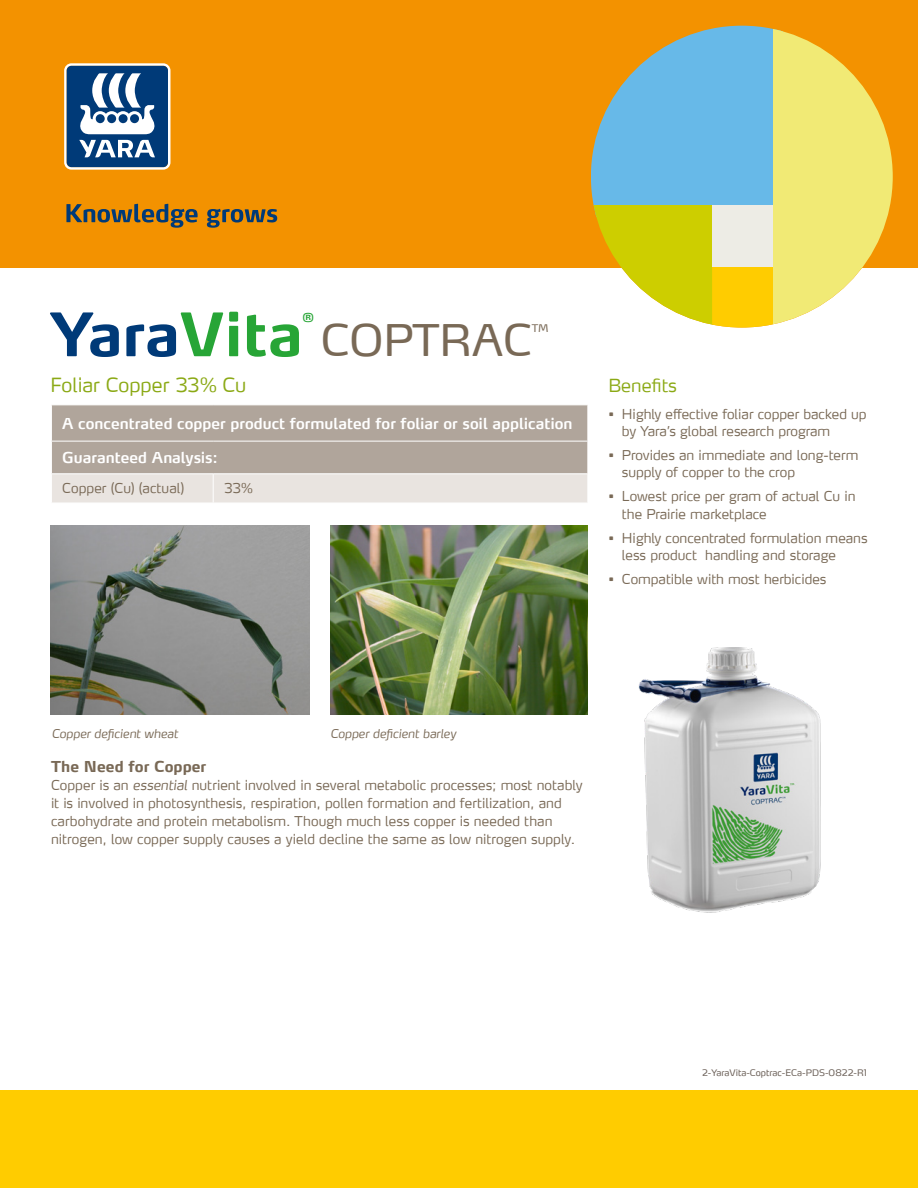
<style>
.page{position:relative;width:918px;height:1188px;background:#fff}
.page>*{position:absolute;margin:0;border:0;box-sizing:border-box;transform-origin:0 0}
.t1{font:700 59.25px "Yara Max LF";color:#003a78}
.t2{font:43.5px "Yara Max LF";color:#796956}
.subhead{font:300 19.5px "Yara Max LF";color:#8ba915}
.t3{font:300 18px "Yara Max LF";color:#8ba915}
.t4{font:600 15px "Yara Max LF";color:#fff}
.t5{font:700 15px "Yara Max LF";letter-spacing:.005em;color:#796956}
.t6{font:300 13.5px/17.2px "Yara Max LF";color:#796956}
.t7{font:700 12.3px "Yara Max LF";color:#27a536}
.t8{font:italic 300 12px "Yara Max LF";color:#796956}
.t9{font:10.5px "Yara Max LF";color:#796956}
.t10{font:9px "Yara Max LF";color:#6d625a}
.s1{color:#27a536}
.s2{font-weight:400}
.s3{font-style:italic}
</style>
<div class="page">
<img style="left:638px;top:647px;width:183px;height:266px">
<img style="left:51px;top:525px;width:259px;height:189px">
<img style="left:330px;top:525px;width:258px;height:189px">
<svg style="left:51px;top:405px;width:537px;height:98px;background:#c2bab2"></svg>
<div style="left:0;top:1090px;width:918px;height:98px;background:#fc0"></div>
<div style="left:0;top:0;width:918px;height:267px;background:#f39200"></div>
<div style="left:591px;top:26px;width:191px;height:191px;background:#67b9e8"></div>
<svg style="left:591px;top:205px;width:121px;height:120px;fill:#cdce00"></svg>
<div style="left:712px;top:267px;width:61px;height:61px;background:#fc0"></div>
<div style="left:712px;top:205px;width:61px;height:62px;background:#edece5"></div>
<svg style="left:773px;top:26px;width:120px;height:299px;fill:#f1ea75"></svg>
<svg style="left:66px;top:204px;width:211px;height:24px"></svg>
<svg style="left:64px;top:63px;width:106px;height:107px;background:#5c7fa4"></svg>
<p class="t1" style="left:50px;top:297px;width:254px">Yara<span class="s1">Vita</span></p>
<p class="t7" style="left:303px;top:310px;width:13px">®</p>
<p class="subhead" style="left:50px;top:373px;width:197px">Foliar Copper 33% Cu</p>
<p class="t2" style="left:321px;top:313px;width:213px">COPTRAC</p>
<p class="t9" style="left:532px;top:322px;width:18px">TM</p>
<p class="t4" style="left:62px;top:414px;width:512px">A concentrated copper product formulated for foliar or soil application</p>
<p class="t4" style="left:62px;top:448px;width:157px">Guaranteed Analysis:</p>
<p class="t6" style="left:62px;top:480px;width:124px">Copper (Cu) (actual)</p>
<p class="t6" style="left:224px;top:480px;width:30px">33%</p>
<p class="t3" style="left:608px;top:374px;width:70px">Benefits</p>
<p class="t6" style="left:622px;top:405px;width:246px;text-indent:-14px"><span class="s2">•</span> Highly effective foliar copper backed up by Yara’s global research program</p>
<p class="t6" style="left:622px;top:446px;width:238px;text-indent:-14px"><span class="s2">•</span> Provides an immediate and long-term supply of copper to the crop</p>
<p class="t6" style="left:622px;top:488px;width:235px;text-indent:-14px"><span class="s2">•</span> Lowest price per gram of actual Cu in the Prairie marketplace</p>
<p class="t6" style="left:622px;top:529px;width:247px;text-indent:-14px"><span class="s2">•</span> Highly concentrated formulation means less product handling and storage</p>
<p class="t6" style="left:608px;top:570px;width:220px"><span class="s2">•</span> Compatible with most herbicides</p>
<p class="t8" style="left:52px;top:727px;width:128px">Copper deficient wheat</p>
<p class="t8" style="left:330px;top:727px;width:127px">Copper deficient barley</p>
<p class="t5" style="left:51px;top:757px;width:157px">The Need for Copper</p>
<p class="t6" style="left:51px;top:776px;width:533px;line-height:18px">Copper is an <span class="s3">essential</span> nutrient involved in several metabolic processes; most notably it is involved in photosynthesis, respiration, pollen formation and fertilization, and carbohydrate and protein metabolism. Though much less copper is needed than nitrogen, low copper supply causes a yield decline the same as low nitrogen supply.</p>
<p class="t10" style="left:702px;top:1067px;width:166px">2-YaraVita-Coptrac-ECa-PDS-0822-R1</p>
</div>
